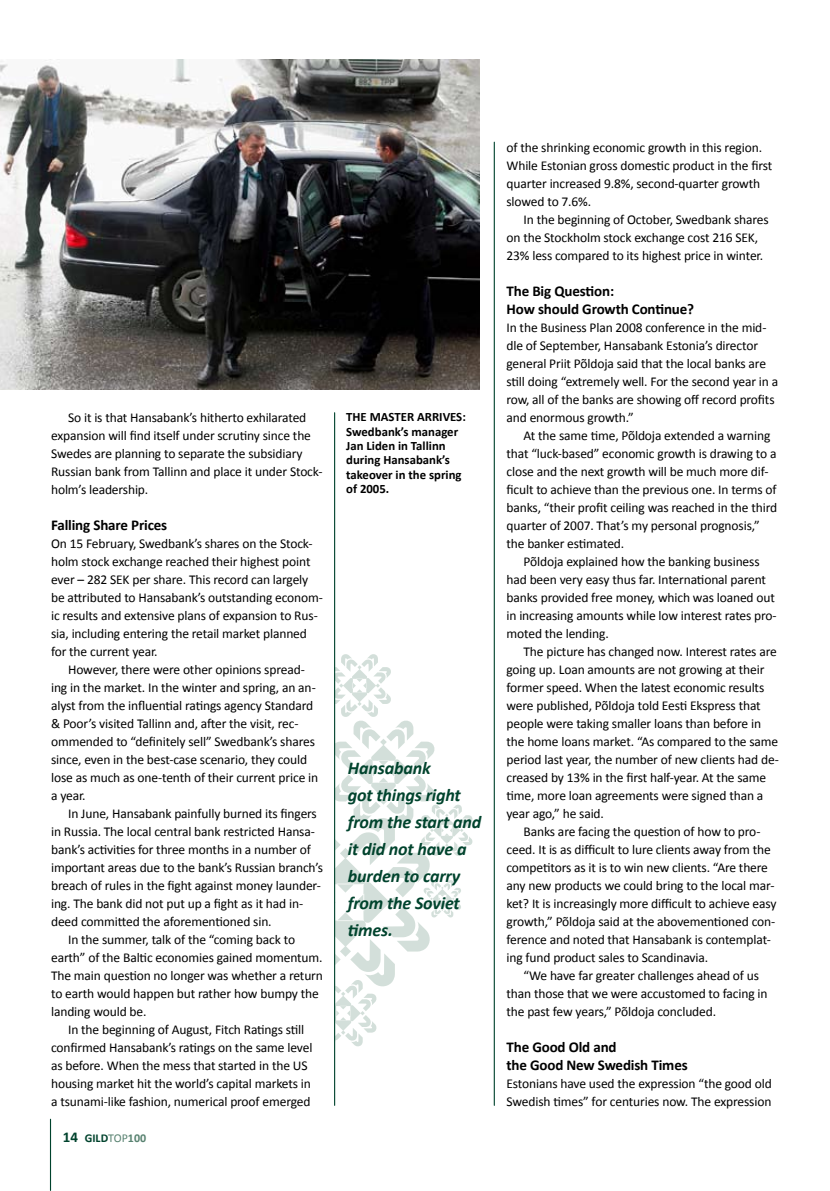
<style>
.page{position:relative;width:830px;height:1191px;background:#fff}
.page>*{position:absolute;margin:0;border:0;box-sizing:border-box;transform-origin:0 0}
.t1{font:italic 700 18px/27px "Calibri";letter-spacing:-.01em;color:#00432d}
.t2{font:700 15px/18px "Calibri";letter-spacing:-.01em;color:#000}
.t3{font:13.5px/18px "Calibri";letter-spacing:-.01em;color:#000}
.t4{font:700 12.75px/14.2px "Calibri";color:#000}
.t5{font:700 12px "Calibri";color:#00432d}
.s1{font-size:15px}
.s2{font-weight:400;color:#588270}
.s3{color:#588270}
</style>
<div class="page">
<hr style="left:50px;top:1119px;width:1px;height:71px;background:#00432d">
<svg style="left:335px;top:653px;width:137px;height:394px"></svg>
<hr style="left:493px;top:142px;width:1px;height:963px;background:#00432d">
<hr style="left:334px;top:413px;width:1px;height:692px;background:#00432d">
<img style="left:0;top:60px;width:479px;height:329px">
<p class="t3" style="left:51px;top:407px;width:273px;text-indent:17px">So it is that Hansabank’s hitherto exhilarated expansion will find itself under scrutiny since the Swedes are planning to separate the subsidiary Russian bank from Tallinn and place it under Stock&shy;holm’s leadership.</p>
<p class="t2" style="left:51px;top:515px;width:118px">Falling Share Prices</p>
<p class="t3" style="left:51px;top:533px;width:273px">On 15 February, Swedbank’s shares on the Stock&shy;holm stock exchange reached their highest point ever – 282 SEK per share. This record can largely be attributed to Hansabank’s outstanding econom&shy;ic results and extensive plans of expansion to Rus&shy;sia, including entering the retail market planned for the current year.</p>
<p class="t3" style="left:51px;top:659px;width:268px;text-indent:17px">However, there were other opinions spread&shy;ing in the market. In the winter and spring, an an&shy;alyst from the influential ratings agency Standard &amp; Poor’s visited Tallinn and, after the visit, rec&shy;ommended to “definitely sell” Swedbank’s shares since, even in the best-case scenario, they could lose as much as one-tenth of their current price in a year.</p>
<p class="t3" style="left:68px;top:803px;width:250px">In June, Hansabank painfully burned its fingers</p>
<p class="t3" style="left:51px;top:821px;width:265px">in Russia. The local central bank restricted Hansa-</p>
<p class="t3" style="left:51px;top:839px;width:261px">bank’s activities for three months in a number of</p>
<p class="t3" style="left:51px;top:857px;width:273px">important areas due to the bank’s Russian branch’s</p>
<p class="t3" style="left:51px;top:875px;width:271px">breach of rules in the fight against money launder-</p>
<p class="t3" style="left:51px;top:893px;width:253px">ing. The bank did not put up a fight as it had in-</p>
<p class="t3" style="left:51px;top:911px;width:222px">deed committed the aforementioned sin.</p>
<p class="t3" style="left:68px;top:929px;width:228px">In the summer, talk of the “coming back to</p>
<p class="t3" style="left:51px;top:947px;width:273px">earth” of the Baltic economies gained momentum.</p>
<p class="t3" style="left:51px;top:965px;width:273px">The main question no longer was whether a return</p>
<p class="t3" style="left:51px;top:983px;width:269px">to earth would happen but rather how bumpy the</p>
<p class="t3" style="left:51px;top:1001px;width:97px">landing would be.</p>
<p class="t3" style="left:68px;top:1019px;width:237px">In the beginning of August, Fitch Ratings still</p>
<p class="t3" style="left:51px;top:1037px;width:263px">confirmed Hansabank’s ratings on the same level</p>
<p class="t3" style="left:51px;top:1055px;width:258px">as before. When the mess that started in the US</p>
<p class="t3" style="left:51px;top:1073px;width:261px">housing market hit the world’s capital markets in</p>
<p class="t3" style="left:51px;top:1091px;width:261px">a tsunami-like fashion, numerical proof emerged</p>
<p class="t5" style="left:63px;top:1130px;width:85px"><span class="s1">14</span> GILD<span class="s2">TOP</span><span class="s3">100</span></p>
<p class="t4" style="left:346px;top:409px;width:121px">THE MASTER ARRIVES:<br>Swedbank’s manager<br>Jan Liden in Tallinn during Hansabank’s takeover in the spring of 2005.</p>
<h1 class="t1" style="left:348px;top:753px;width:135px">Hansabank<br>got things right from the start and it did not have a burden to carry from the Soviet times.</h1>
<p class="t3" style="left:506px;top:137px;width:267px">of the shrinking economic growth in this region.<br>While Estonian gross domestic product in the first quarter increased 9.8%, second-quarter growth slowed to 7.6%.</p>
<p class="t3" style="left:506px;top:209px;width:263px;text-indent:17px">In the beginning of October, Swedbank shares on the Stockholm stock exchange cost 216 SEK,<br>23% less compared to its highest price in winter.</p>
<p class="t2" style="left:506px;top:281px;width:189px">The Big Question:<br>How should Growth Continue?</p>
<p class="t3" style="left:506px;top:317px;width:273px">In the Business Plan 2008 conference in the mid&shy;dle of September, Hansabank Estonia’s director general Priit Põldoja said that the local banks are still doing “extremely well. For the second year in a row, all of the banks are showing off record profits and enormous growth.”</p>
<p class="t3" style="left:506px;top:425px;width:272px;text-indent:17px">At the same time, Põldoja extended a warning that “luck-based” economic growth is drawing to a close and the next growth will be much more dif&shy;ficult to achieve than the previous one. In terms of banks, “their profit ceiling was reached in the third quarter of 2007. That’s my personal prognosis,” the banker estimated.</p>
<p class="t3" style="left:506px;top:551px;width:271px;text-indent:17px">Põldoja explained how the banking business had been very easy thus far. International parent banks provided free money, which was loaned out in increasing amounts while low interest rates pro&shy;moted the lending.</p>
<p class="t3" style="left:506px;top:641px;width:274px;text-indent:17px">The picture has changed now. Interest rates are going up. Loan amounts are not growing at their former speed. When the latest economic results were published, Põldoja told Eesti Ekspress that people were taking smaller loans than before in the home loans market. “As compared to the same period last year, the number of new clients had de&shy;creased by 13% in the first half-year. At the same time, more loan agreements were signed than a year ago,” he said.</p>
<p class="t3" style="left:506px;top:821px;width:271px;text-indent:17px">Banks are facing the question of how to pro&shy;ceed. It is as difficult to lure clients away from the competitors as it is to win new clients. “Are there any new products we could bring to the local mar&shy;ket? It is increasingly more difficult to achieve easy growth,” Põldoja said at the abovementioned con&shy;ference and noted that Hansabank is contemplat&shy;ing fund product sales to Scandinavia.</p>
<p class="t3" style="left:506px;top:965px;width:262px;text-indent:17px">“We have far greater challenges ahead of us than those that we were accustomed to facing in the past few years,” Põldoja concluded.</p>
<p class="t2" style="left:506px;top:1037px;width:183px">The Good Old and<br>the Good New Swedish Times</p>
<p class="t3" style="left:506px;top:1073px;width:267px">Estonians have used the expression “the good old<br>Swedish times” for centuries now. The expression</p>
</div>
